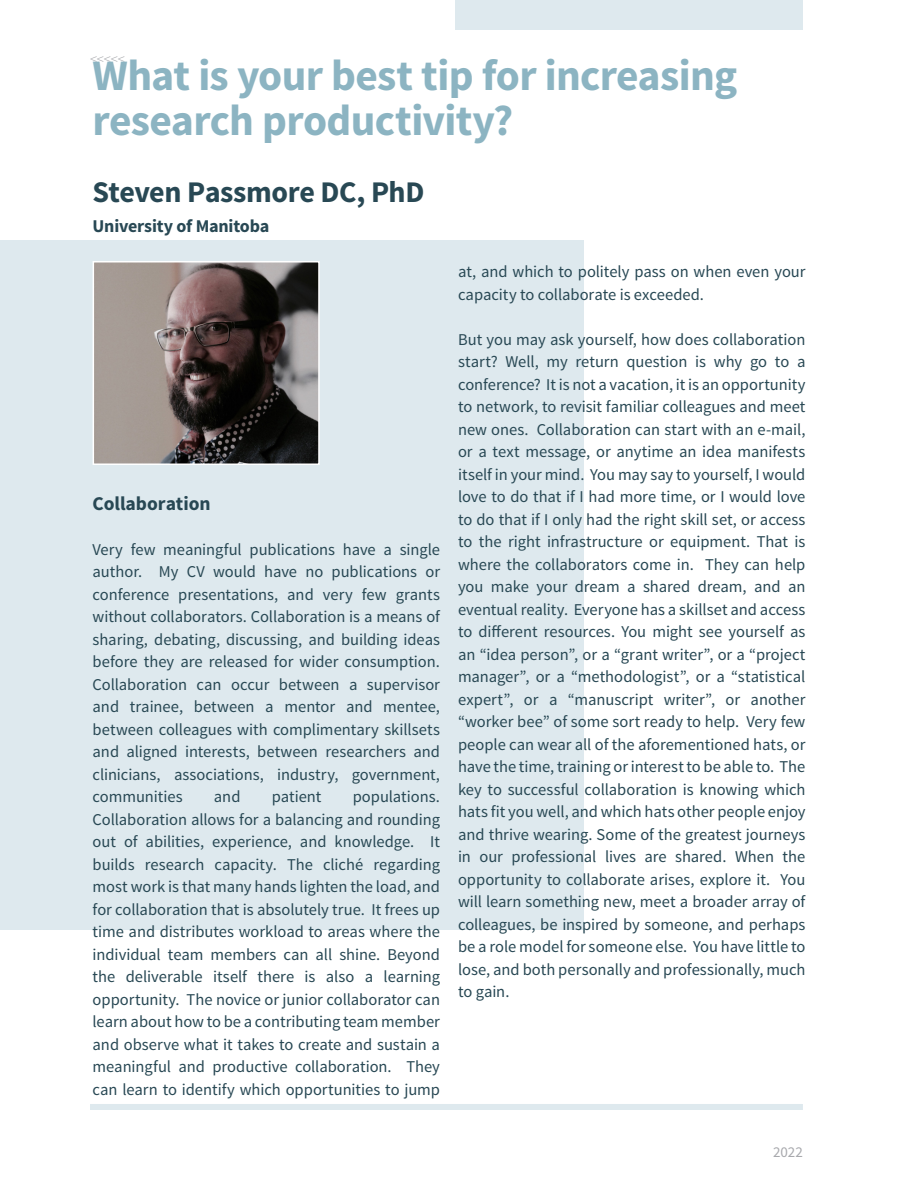
<style>
.page{position:relative;width:918px;height:1188px;background:#fff}
.page>*{position:absolute;margin:0;border:0;box-sizing:border-box;transform-origin:0 0}
.Headline_29_34_Left{font:700 43.5px/45px "Source Sans Pro";letter-spacing:-.015em;color:#8cb4c2}
.Headline_16_20_Left{font:700 30px "Source Sans Pro";letter-spacing:-.015em;color:#284854}
.Copy_Text_10_14_Left{font:700 19.5px "Source Sans Pro";color:#284854}
.Headline_16_20_Left-2{font:700 18px "Source Sans Pro";letter-spacing:-.015em;color:#284854}
.Paragraph_Style_1{font:16.5px/22.5px "Source Sans Pro";letter-spacing:-.005em;color:#284854;text-align:justify}
.t1{font:300 15px "Source Sans Pro";color:#a8a9ad}
.t2{font:15px "Source Sans Pro";color:#a8a9ad}
</style>
<div class="page">
<div style="left:455px;top:0;width:348px;height:30px;background:#dee9ee"></div>
<div style="left:90px;top:1104px;width:713px;height:6px;background:#dee9ee"></div>
<div style="left:0;top:240px;width:584px;height:690px;background:#dee9ee"></div>
<img style="left:96px;top:264px;width:221px;height:198px">
<div style="left:93px;top:261px;width:227px;height:204px;border:2px solid #fff"></div>
<p class="t1" style="left:90px;top:50px;width:37px">&lt;&lt;&lt;&lt;&lt;</p>
<p class="Headline_29_34_Left" style="left:93px;top:55px;width:646px">What is your best tip for increasing research productivity?</p>
<p class="Headline_16_20_Left" style="left:93px;top:173px;width:333px">Steven Passmore DC, PhD</p>
<p class="Headline_16_20_Left-2" style="left:93px;top:215px;width:178px">University of Manitoba</p>
<p class="Copy_Text_10_14_Left" style="left:93px;top:491px;width:120px">Collaboration</p>
<p class="Paragraph_Style_1" style="left:93px;top:539px;width:349px">Very few meaningful publications have a single author. My CV would have no publications or conference presentations, and very few grants without collaborators. Collaboration is a means of sharing, debating, discussing, and building ideas before they are released for wider consumption.<br>Collaboration can occur between a supervisor and trainee, between a mentor and mentee, between colleagues with complimentary skillsets and aligned interests, between researchers and clinicians, associations, industry, government, communities</p>
<p class="Paragraph_Style_1" style="left:93px;top:786px;width:349px;text-indent:260px">populations.<br>Collaboration allows for a balancing and rounding out of abilities, experience, and knowledge. It builds research capacity. The cliché regarding most work is that many hands lighten the load, and for collaboration that is absolutely true. It frees up time and distributes workload to areas where the individual team members can all shine. Beyond the deliverable itself there is also a learning opportunity. The novice or junior collaborator can learn about how to be a contributing team member and observe what it takes to create and sustain a meaningful and productive collaboration. They can learn to identify which opportunities to jump</p>
<p class="Paragraph_Style_1" style="left:214px;top:786px;width:28px">and</p>
<p class="Paragraph_Style_1" style="left:272px;top:786px;width:51px">patient</p>
<p class="Paragraph_Style_1" style="left:458px;top:261px;width:349px">at, and which to politely pass on when even your capacity to collaborate is exceeded.</p>
<p class="Paragraph_Style_1" style="left:458px;top:329px;width:349px">But you may ask yourself, how does collaboration start? Well, my return question is why go to a conference? It is not a vacation, it is an opportunity to network, to revisit familiar colleagues and meet new ones. Collaboration can start with an e-mail, or a text message, or anytime an idea manifests itself in your mind. You may say to yourself, I would love to do that if I had more time, or I would love to do that if I only had the right skill set, or access to the right infrastructure or equipment. That is where the collaborators come in. They can help you make your dream a shared dream, and an eventual reality. Everyone has a skillset and access to different resources. You might see yourself as an “idea person”, or a “grant writer”, or a “project manager”, or a “methodologist”, or a “statistical expert”, or a “manuscript writer”, or another “worker bee” of some sort ready to help. Very few people can wear all of the aforementioned hats, or have the time, training or interest to be able to. The key to successful collaboration is knowing which hats fit you well, and which hats other people enjoy and thrive wearing. Some of the greatest journeys in our professional lives are shared. When the opportunity to collaborate arises, explore it. You will learn something new, meet a broader array of colleagues, be inspired by someone, and perhaps be a role model for someone else. You have little to lose, and both personally and professionally, much to gain.</p>
<p class="t2" style="left:773px;top:1142px;width:31px">2022</p>
</div>
